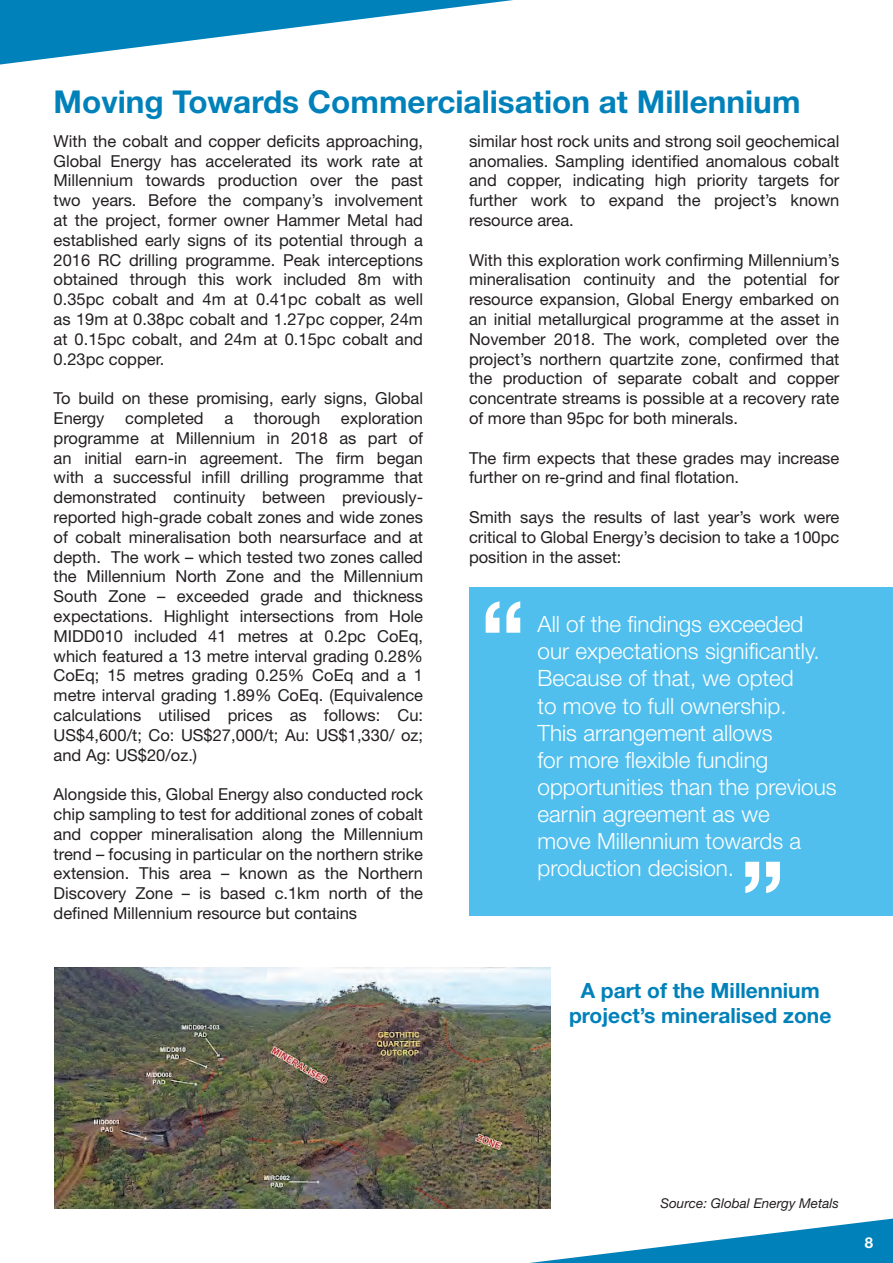
<style>
.page{position:relative;width:893px;height:1263px;background:#fff}
.page>*{position:absolute;margin:0;border:0;box-sizing:border-box;transform-origin:0 0}
.t1{font:700 97.5px "Helvetica Neue LT Std";color:#fff}
.t2{font:700 31.5px "Helvetica Neue LT Std";color:#0081ba}
.t3{font:300 22.5px/27px "Helvetica Neue LT Std";color:#fff}
.t4{font:700 21px/25.2px "Helvetica Neue LT Std";color:#0081ba;text-align:center}
.t5{font:16.5px/19.8px "Helvetica Neue LT Std";color:#231f20;text-align:justify}
.t6{font:700 15px "Helvetica Neue LT Std";color:#fff}
.t7{font:italic 13.5px "Helvetica Neue LT Std";color:#231f20}
</style>
<div class="page">
<div style="left:470px;top:587px;width:423px;height:329px;background:#50bfed"></div>
<img style="left:54px;top:967px;width:496px;height:242px">
<svg style="left:0;top:0;width:513px;height:65px"></svg>
<svg style="left:530px;top:1218px;width:363px;height:45px"></svg>
<h2 class="t2" style="left:54px;top:82px;width:748px">Moving Towards Commercialisation at Millennium</h2>
<p class="t5" style="left:54px;top:131px;width:371px">With the cobalt and copper deficits approaching, Global Energy has accelerated its work rate at Millennium towards production over the past two years. Before the company’s involvement at the project, former owner Hammer Metal had established early signs of its potential through a 2016 RC drilling programme. Peak interceptions obtained through this work included 8m with 0.35pc cobalt and 4m at 0.41pc cobalt as well as 19m at 0.38pc cobalt and 1.27pc copper, 24m at 0.15pc cobalt, and 24m at 0.15pc cobalt and 0.23pc copper.</p>
<p class="t5" style="left:54px;top:388px;width:371px">To build on these promising, early signs, Global<br>Energy</p>
<p class="t5" style="left:469px;top:131px;width:372px">similar host rock units and strong soil geochemical anomalies. Sampling identified anomalous cobalt and copper, indicating high priority targets for further work to expand the project’s known resource area.</p>
<p class="t5" style="left:469px;top:250px;width:372px">With this exploration work confirming Millennium’s mineralisation continuity and the potential for resource expansion, Global Energy embarked on an initial metallurgical programme at the asset in November 2018. The work, completed over the project’s northern quartzite zone, confirmed that the production of separate cobalt and copper concentrate streams is possible at a recovery rate of more than 95pc for both minerals.</p>
<p class="t5" style="left:469px;top:448px;width:372px">The firm expects that these grades may increase further on re-grind and final flotation.</p>
<p class="t5" style="left:469px;top:507px;width:372px">Smith says the results of last year’s work were critical to Global Energy’s decision to take a 100pc position in the asset:</p>
<p class="t5" style="left:54px;top:408px;width:371px;text-indent:287px">exploration programme at Millennium in 2018 as part of an initial earn-in agreement. The firm began with a successful infill drilling programme that demonstrated continuity between previously&shy;reported high-grade cobalt zones and wide zones of cobalt mineralisation both nearsurface and at depth. The work – which tested two zones called the Millennium North Zone and the Millennium South Zone – exceeded grade and thickness expectations. Highlight intersections from Hole MIDD010 included 41 metres at 0.2pc CoEq, which featured a 13 metre interval grading 0.28% CoEq; 15 metres grading 0.25% CoEq and a 1 metre interval grading 1.89% CoEq. (Equivalence calculations utilised prices as follows: Cu:<br>US$4,600/t; Co: US$27,000/t; Au: US$1,330/ oz; and Ag: US$20/oz.)</p>
<p class="t5" style="left:54px;top:784px;width:371px">Alongside this, Global Energy also conducted rock chip sampling to test for additional zones of cobalt and copper mineralisation along the Millennium trend – focusing in particular on the northern strike extension. This area – known as the Northern Discovery Zone – is based c.1km north of the defined Millennium resource but contains</p>
<p class="t5" style="left:125px;top:408px;width:80px">completed</p>
<p class="t5" style="left:224px;top:408px;width:10px">a</p>
<p class="t5" style="left:254px;top:408px;width:68px">thorough</p>
<h1 class="t1" style="left:828px;top:476px;width:47px">“</h1>
<h1 class="t1" style="left:480px;top:576px;width:47px">“</h1>
<p class="t3" style="left:537px;top:610px;width:301px">All of the findings exceeded our expectations significantly.<br>Because of that, we opted<br>to move to full ownership.<br>This arrangement allows<br>for more flexible funding opportunities than the previous earnin agreement as we<br>move Millennium towards a production decision.</p>
<h1 class="t1" style="left:785px;top:918px;width:47px;rotate:-180deg">“</h1>
<p class="t4" style="left:569px;top:977px;width:264px">A part of the Millennium project’s mineralised zone</p>
<p class="t7" style="left:660px;top:1195px;width:180px">Source: Global Energy Metals</p>
<p class="t6" style="left:865px;top:1233px;width:10px">8</p>
</div>
